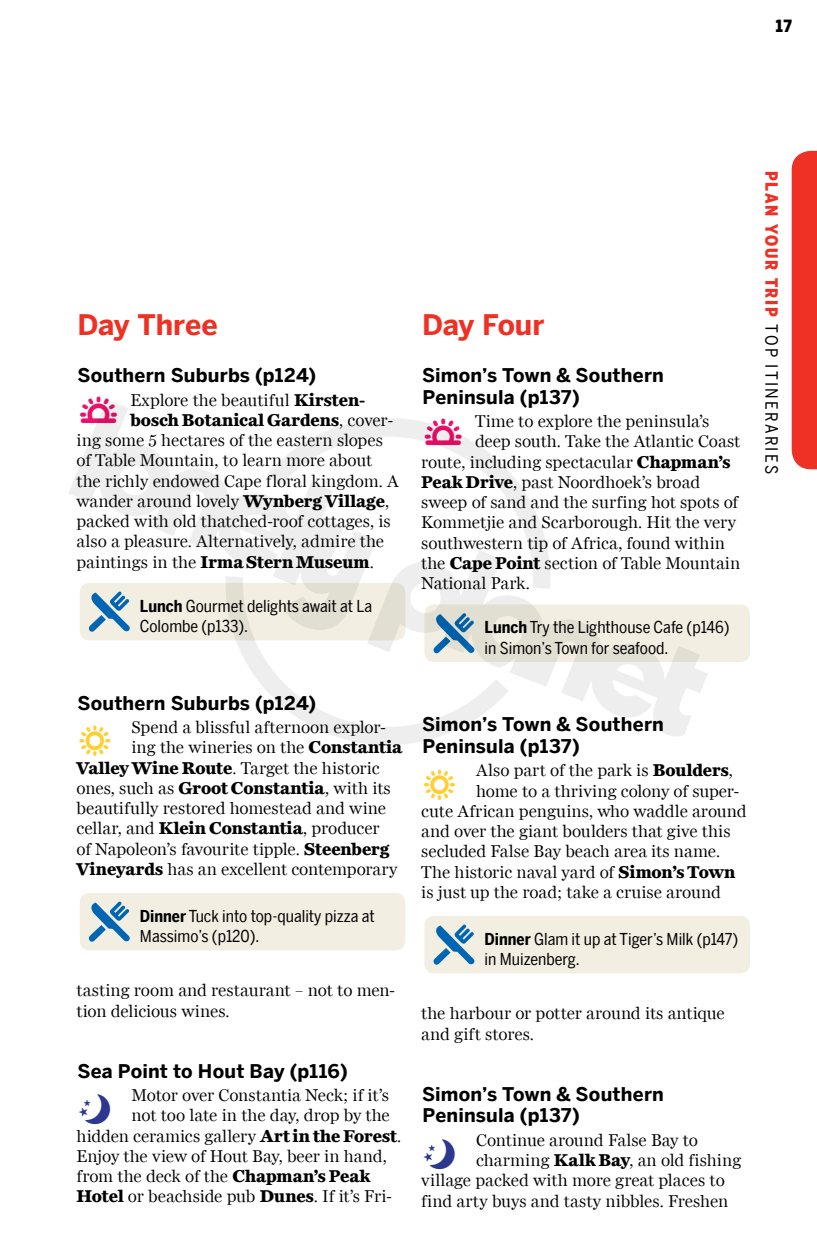
<style>
.page{position:relative;width:817px;height:1257px;background:#fff}
.page>*{position:absolute;margin:0;border:0;box-sizing:border-box;transform-origin:0 0}
.Narrative{font:30.82px "LP Icons 2010";color:#ffce31}
.Narrative-2{font:30.82px "LP Icons 2010";color:#2c3790}
.Heading_2_no_line_ab{font:700 28.35px "LP Benton Sans";letter-spacing:-.005em;color:#ee3124}
.Heading_6{font:700 18.9px/21.6px "LP Benton Sans";letter-spacing:.01em;color:#000}
.Narrative-3{font:17.55px/20.2px "LP Miller Daily One";letter-spacing:-.005em;color:#000}
.Narrative-4{font:700 17.55px "LP Miller Daily One";color:#000}
.Runninghead_A{font:16.88px "LP Benton Sans Cond";letter-spacing:.13em;color:#000}
.Page_Number{font:16.88px "LP Benton Sans Cond Bl";color:#000}
.List_C{font:16.43px/20.2px "LP Benton Sans Cond";color:#000}
.s1{font-family:"LP Icons 2010";font-size:36.68px;color:#ed0f69}
.s2{font-weight:700}
.s3{font-weight:400}
.s4{font-family:"LP Benton Sans Cond Bl";color:#ee3124}
</style>
<div class="page">
<div style="left:80px;top:893px;width:325px;height:57px;background:#f2eee2;border-radius:10px"></div>
<svg style="left:89px;top:901px;width:41px;height:40px"></svg>
<div style="left:424px;top:916px;width:325px;height:57px;background:#f2eee2;border-radius:10px"></div>
<svg style="left:433px;top:924px;width:41px;height:40px"></svg>
<div style="left:424px;top:604px;width:325px;height:58px;background:#f2eee2;border-radius:10px"></div>
<div style="left:791px;top:151px;width:25px;height:318px;background:#ee3124"></div>
<svg style="left:69px;top:400px;width:639px;height:345px"></svg>
<p class="Page_Number" style="left:775px;top:13px;width:17px">17</p>
<p class="Heading_2_no_line_ab" style="left:77px;top:304px;width:142px">Day Three</p>
<p class="Heading_6" style="left:77px;top:364px;width:240px">Southern Suburbs (p124)</p>
<p class="Narrative-3" style="left:77px;top:390px;width:290px"><span class="s1">M</span> Explore the beautiful <span class="s2">Kirsten-</span></p>
<p class="Narrative-4" style="left:130px;top:407px;width:264px">bosch Botanical Gardens<span class="s3">, cover-</span></p>
<p class="Narrative-3" style="left:77px;top:430px;width:308px">ing some 5 hectares of the eastern slopes</p>
<p class="Narrative-3" style="left:77px;top:451px;width:297px">of Table Mountain, to learn more about</p>
<p class="Narrative-3" style="left:77px;top:471px;width:323px">the richly endowed Cape floral kingdom. A</p>
<p class="Narrative-3" style="left:77px;top:491px;width:314px">wander around lovely <span class="s2">Wynberg Village</span>,</p>
<p class="Narrative-3" style="left:77px;top:511px;width:316px">packed with old thatched-roof cottages, is</p>
<p class="Narrative-3" style="left:77px;top:532px;width:309px">also a pleasure. Alternatively, admire the</p>
<p class="Narrative-3" style="left:77px;top:552px;width:299px">paintings in the <span class="s2">Irma Stern Museum</span>.</p>
<p class="List_C" style="left:140px;top:595px;width:234px"><span class="s2">Lunch</span> Gourmet delights await at La<br>Colombe (p133).</p>
<p class="Heading_6" style="left:77px;top:692px;width:240px">Southern Suburbs (p124)</p>
<p class="Narrative" style="left:77px;top:725px;width:38px">R</p>
<p class="Narrative-3" style="left:131px;top:717px;width:256px">Spend a blissful afternoon explor-</p>
<p class="Narrative-3" style="left:131px;top:738px;width:272px">ing the wineries on the <span class="s2">Constantia</span></p>
<p class="Narrative-3" style="left:77px;top:758px;width:304px"><span class="s2">Valley Wine Route</span>. Target the historic</p>
<p class="Narrative-3" style="left:77px;top:778px;width:316px">ones, such as <span class="s2">Groot Constantia</span>, with its</p>
<p class="Narrative-3" style="left:77px;top:798px;width:311px">beautifully restored homestead and wine</p>
<p class="Narrative-3" style="left:77px;top:819px;width:304px">cellar, and <span class="s2">Klein Constantia</span>, producer</p>
<p class="Narrative-3" style="left:77px;top:839px;width:314px">of Napoleon’s favourite tipple. <span class="s2">Steenberg</span></p>
<p class="Narrative-3" style="left:77px;top:859px;width:322px"><span class="s2">Vineyards</span> has an excellent contemporary</p>
<p class="List_C" style="left:140px;top:905px;width:236px"><span class="s2">Dinner</span> Tuck into top-quality pizza at<br>Massimo’s (p120).</p>
<p class="Narrative-3" style="left:77px;top:981px;width:320px">tasting room and restaurant – not to men&shy;tion delicious wines.</p>
<p class="Heading_6" style="left:77px;top:1059px;width:272px">Sea Point to Hout Bay (p116)</p>
<p class="Narrative-2" style="left:77px;top:1093px;width:38px">N</p>
<p class="Narrative-3" style="left:131px;top:1085px;width:259px">Motor over Constantia Neck; if it’s</p>
<p class="Narrative-3" style="left:131px;top:1106px;width:260px">not too late in the day, drop by the</p>
<p class="Narrative-3" style="left:77px;top:1126px;width:326px">hidden ceramics gallery <span class="s2">Art in the Forest</span>.</p>
<p class="Narrative-3" style="left:77px;top:1146px;width:311px">Enjoy the view of Hout Bay, beer in hand,</p>
<p class="Narrative-3" style="left:77px;top:1166px;width:295px">from the deck of the <span class="s2">Chapman’s Peak</span></p>
<p class="Narrative-3" style="left:77px;top:1187px;width:317px"><span class="s2">Hotel</span> or beachside pub <span class="s2">Dunes</span>. If it’s Fri-</p>
<p class="Heading_2_no_line_ab" style="left:422px;top:304px;width:124px">Day Four</p>
<p class="Heading_6" style="left:422px;top:364px;width:243px">Simon’s Town &amp; Southern<br>Peninsula (p137)</p>
<p class="Narrative-3" style="left:421px;top:412px;width:290px"><span class="s1">M</span> Time to explore the peninsula’s</p>
<p class="Narrative-3" style="left:475px;top:432px;width:267px">deep south. Take the Atlantic Coast</p>
<p class="Narrative-3" style="left:421px;top:452px;width:311px">route, including spectacular <span class="s2">Chapman’s</span></p>
<p class="Narrative-3" style="left:421px;top:472px;width:280px"><span class="s2">Peak Drive</span>, past Noordhoek’s broad</p>
<p class="Narrative-3" style="left:421px;top:493px;width:318px">sweep of sand and the surfing hot spots of</p>
<p class="Narrative-3" style="left:421px;top:513px;width:316px">Kommetjie and Scarborough. Hit the very</p>
<p class="Narrative-3" style="left:421px;top:533px;width:305px">southwestern tip of Africa, found within</p>
<p class="Narrative-3" style="left:421px;top:553px;width:320px">the <span class="s2">Cape Point</span> section of Table Mountain</p>
<p class="Narrative-3" style="left:421px;top:574px;width:110px">National Park.</p>
<p class="List_C" style="left:484px;top:617px;width:246px"><span class="s2">Lunch</span> Try the Lighthouse Cafe (p146) in Simon’s Town for seafood.</p>
<p class="Heading_6" style="left:422px;top:713px;width:243px">Simon’s Town &amp; Southern<br>Peninsula (p137)</p>
<p class="Narrative" style="left:421px;top:768px;width:38px">R</p>
<p class="Narrative-3" style="left:476px;top:761px;width:258px">Also part of the park is <span class="s2">Boulders</span>,</p>
<p class="Narrative-3" style="left:476px;top:781px;width:265px">home to a thriving colony of super-</p>
<p class="Narrative-3" style="left:421px;top:801px;width:327px">cute African penguins, who waddle around</p>
<p class="Narrative-3" style="left:421px;top:821px;width:311px">and over the giant boulders that give this</p>
<p class="Narrative-3" style="left:421px;top:842px;width:300px">secluded False Bay beach area its name.</p>
<p class="Narrative-3" style="left:421px;top:862px;width:315px">The historic naval yard of <span class="s2">Simon’s Town</span></p>
<p class="Narrative-3" style="left:421px;top:882px;width:301px">is just up the road; take a cruise around</p>
<p class="List_C" style="left:484px;top:928px;width:255px"><span class="s2">Dinner</span> Glam it up at Tiger’s Milk (p147) in Muizenberg.</p>
<p class="Narrative-3" style="left:421px;top:1004px;width:305px">the harbour or potter around its antique and gift stores.</p>
<p class="Heading_6" style="left:422px;top:1082px;width:243px">Simon’s Town &amp; Southern<br>Peninsula (p137)</p>
<p class="Narrative-2" style="left:421px;top:1138px;width:38px">N</p>
<p class="Narrative-3" style="left:476px;top:1130px;width:223px">Continue around False Bay to</p>
<p class="Narrative-3" style="left:476px;top:1150px;width:266px">charming <span class="s2">Kalk Bay</span>, an old fishing</p>
<p class="Narrative-3" style="left:421px;top:1170px;width:305px">village packed with more great places to</p>
<p class="Narrative-3" style="left:421px;top:1191px;width:308px">find arty buys and tasty nibbles. Freshen</p>
<p class="Runninghead_A" style="left:782px;top:171px;width:302px;rotate:90deg"><span class="s4">PLAN YOUR TRIP</span> Top Itineraries</p>
</div>
